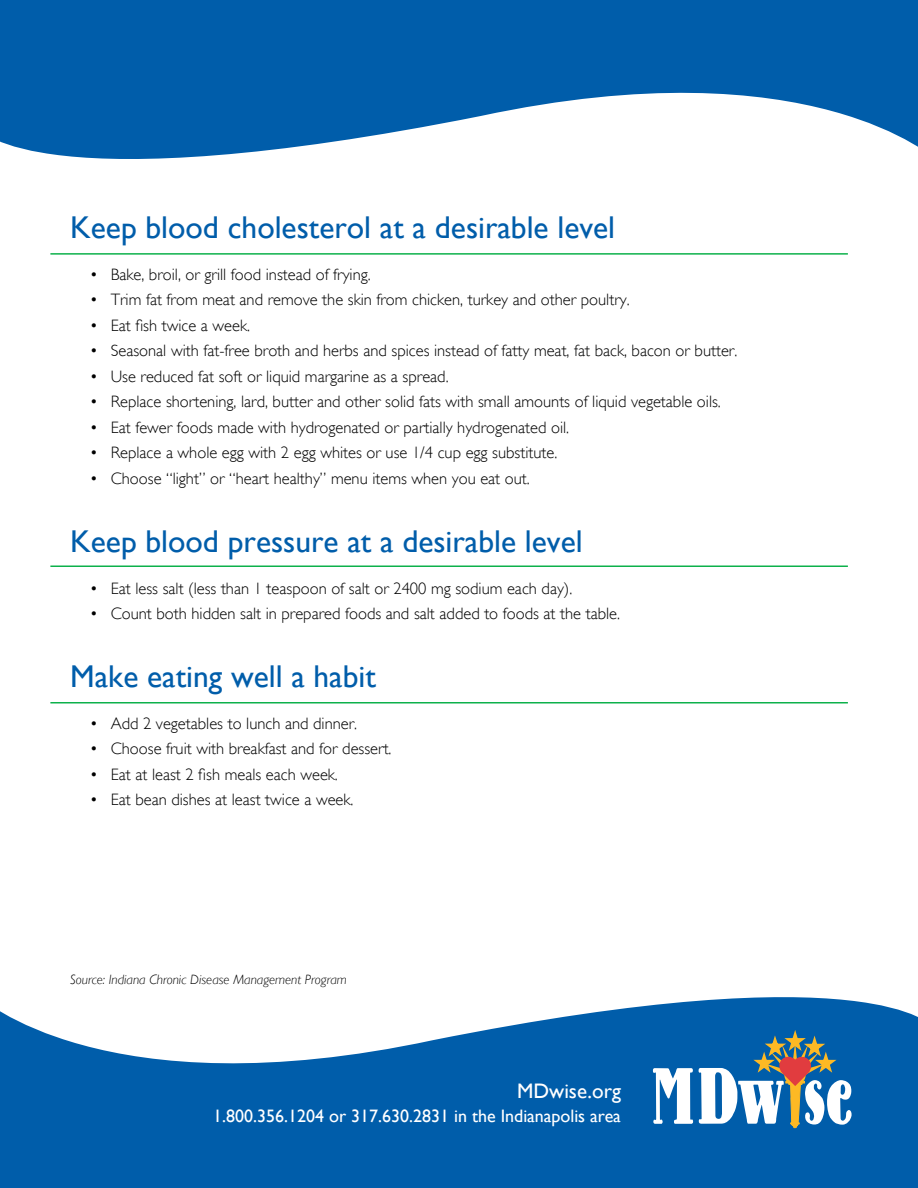
<style>
.page{position:relative;width:918px;height:1188px;background:#fff}
.page>*{position:absolute;margin:0;border:0;box-sizing:border-box;transform-origin:0 0}
.t1{font:31.5px "Gill Sans";color:#005daa}
.t2{font:21px "Gill Sans";color:#fff}
.t3{font:18px "Gill Sans";color:#fff}
.t4{font:300 16.5px "Gill Sans";color:#000}
.t5{font:italic 300 13.5px "Gill Sans";color:#000}
</style>
<div class="page">
<hr style="left:50px;top:702px;width:798px;height:2px;background:#0db14b">
<hr style="left:50px;top:566px;width:798px;height:1px;background:#0db14b">
<hr style="left:50px;top:253px;width:798px;height:2px;background:#0db14b">
<svg style="left:0;top:0;width:918px;height:159px;fill:#005daa"></svg>
<svg style="left:0;top:997px;width:918px;height:191px;fill:#005daa"></svg>
<svg style="left:653px;top:1068px;width:40px;height:56px"></svg>
<svg style="left:699px;top:1030px;width:153px;height:98px"></svg>
<h1 class="t1" style="left:70px;top:209px;width:547px">Keep blood cholesterol at a desirable level</h1>
<p class="t4" style="left:90px;top:265px;width:283px">• Bake, broil, or grill food instead of frying.</p>
<p class="t4" style="left:90px;top:290px;width:541px">• Trim fat from meat and remove the skin from chicken, turkey and other poultry.</p>
<p class="t4" style="left:90px;top:316px;width:162px">• Eat fish twice a week.</p>
<p class="t4" style="left:90px;top:341px;width:649px">• Seasonal with fat-free broth and herbs and spices instead of fatty meat, fat back, bacon or butter.</p>
<p class="t4" style="left:90px;top:367px;width:360px">• Use reduced fat soft or liquid margarine as a spread.</p>
<p class="t4" style="left:90px;top:392px;width:633px">• Replace shortening, lard, butter and other solid fats with small amounts of liquid vegetable oils.</p>
<p class="t4" style="left:90px;top:418px;width:481px">• Eat fewer foods made with hydrogenated or partially hydrogenated oil.</p>
<p class="t4" style="left:90px;top:443px;width:469px">• Replace a whole egg with 2 egg whites or use 1/4 cup egg substitute.</p>
<p class="t4" style="left:90px;top:469px;width:442px">• Choose “light” or “heart healthy” menu items when you eat out.</p>
<h1 class="t1" style="left:70px;top:522px;width:514px">Keep blood pressure at a desirable level</h1>
<p class="t4" style="left:90px;top:579px;width:484px">• Eat less salt (less than 1 teaspoon of salt or 2400 mg sodium each day).</p>
<p class="t4" style="left:90px;top:604px;width:532px">• Count both hidden salt in prepared foods and salt added to foods at the table.</p>
<h1 class="t1" style="left:70px;top:658px;width:307px">Make eating well a habit</h1>
<p class="t4" style="left:90px;top:714px;width:269px">• Add 2 vegetables to lunch and dinner.</p>
<p class="t4" style="left:90px;top:739px;width:303px">• Choose fruit with breakfast and for dessert.</p>
<p class="t4" style="left:90px;top:765px;width:250px">• Eat at least 2 fish meals each week.</p>
<p class="t4" style="left:90px;top:790px;width:265px">• Eat bean dishes at least twice a week.</p>
<p class="t5" style="left:70px;top:972px;width:278px">Source: Indiana Chronic Disease Management Program</p>
<p class="t2" style="left:517px;top:1079px;width:105px">MDwise.org</p>
<p class="t3" style="left:213px;top:1105px;width:409px">1.800.356.1204 or 317.630.2831 in the Indianapolis area</p>
</div>
